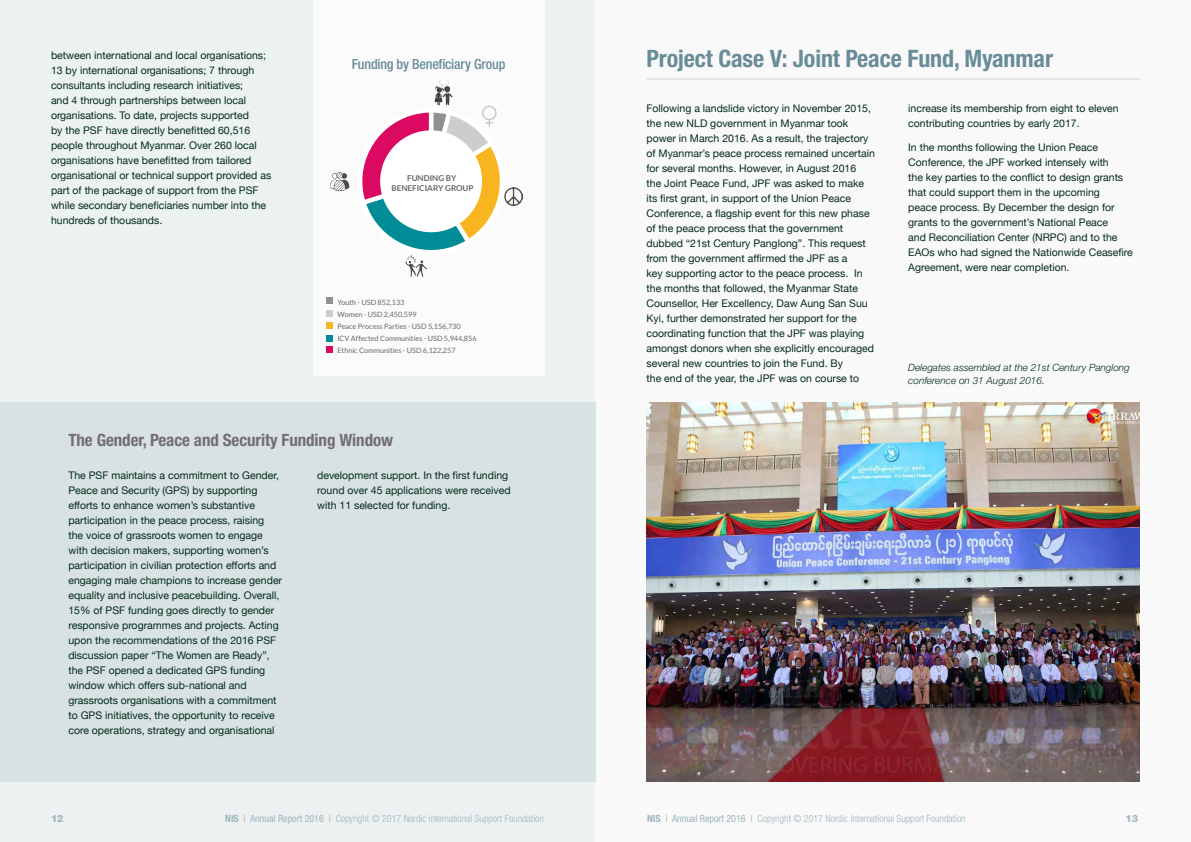
<style>
.page{position:relative;width:1191px;height:842px;background:#fff}
.page>*{position:absolute;margin:0;border:0;box-sizing:border-box;transform-origin:0 0}
.Heading_1{font:700 condensed 24px "Helvetica Neue";letter-spacing:-.005em;color:#688c98}
.Sidebar_heading{font:700 condensed 17px "Helvetica Neue";letter-spacing:-.005em;color:#746e72}
.chart_title{font:500 condensed 14px "Helvetica Neue";letter-spacing:-.015em;color:#688c98}
.Body_Text{font:10.5px/15px "Helvetica Neue";color:#032b17}
.photo_caption{font:10.5px/15px "Helvetica Neue";color:#032b17}
.t1{font:300 condensed 10px "Helvetica Neue";color:#9eb7be}
.photo_caption-2{font:italic 300 10px/13px "Helvetica Neue";color:#032b17}
.t2{font:800 10px "Helvetica Neue";color:#9eb7be}
.t3{font:700 8.1px/9.7px "Lato";color:#676767;text-align:center}
.t4{font:7.3px/12.1px "Lato";color:#676767}
.s1{font-weight:700}
.s2{font-weight:400;color:#b9b298}
.s3{font-weight:400}
</style>
<div class="page">
<div style="left:0;top:0;width:595px;height:842px;background:#ecf1f2"></div>
<div style="left:595px;top:0;width:596px;height:842px;background:#f9f9f9"></div>
<div style="left:0;top:403px;width:595px;height:379px;background:#d8e2e5"></div>
<hr style="left:646px;top:79px;width:494px;height:1px;background:#d1d2d4">
<div style="left:313px;top:0;width:231px;height:375px;background:#fbfbfc"></div>
<img style="left:405px;top:262px;width:22px;height:14px">
<img style="left:512px;top:187px;width:10px;height:18px">
<img style="left:329px;top:172px;width:21px;height:20px">
<img style="left:434px;top:80px;width:18px;height:25px">
<svg style="left:362px;top:106px;width:150px;height:156px"></svg>
<div style="left:326px;top:297px;width:7px;height:7px;background:#909090"></div>
<div style="left:326px;top:310px;width:7px;height:6px;background:#cdcdcd"></div>
<div style="left:326px;top:322px;width:7px;height:7px;background:#f8b520"></div>
<div style="left:326px;top:335px;width:7px;height:6px;background:#008c97"></div>
<div style="left:326px;top:346px;width:7px;height:7px;background:#db0962"></div>
<img style="left:646px;top:403px;width:494px;height:379px">
<p class="Body_Text" style="left:51px;top:47px;width:222px">between international and local organisations; 13 by international organisations; 7 through consultants including research initiatives;<br>and 4 through partnerships between local organisations. To date, projects supported<br>by the PSF have directly benefitted 60,516 people throughout Myanmar. Over 260 local organisations have benefitted from tailored organisational or technical support provided as part of the package of support from the PSF while secondary beneficiaries number into the hundreds of thousands.</p>
<p class="Heading_1" style="left:646px;top:44px;width:408px">Project Case V: Joint Peace Fund, Myanmar</p>
<p class="chart_title" style="left:352px;top:56px;width:155px">Funding by Beneficiary Group</p>
<p class="Body_Text" style="left:646px;top:101px;width:230px">Following a landslide victory in November 2015, the new NLD government in Myanmar took power in March 2016. As a result, the trajectory of Myanmar’s peace process remained uncertain for several months. However, in August 2016<br>the Joint Peace Fund, JPF was asked to make its first grant, in support of the Union Peace Conference, a flagship event for this new phase of the peace process that the government dubbed “21st Century Panglong”. This request from the government affirmed the JPF as a<br>key supporting actor to the peace process. In the months that followed, the Myanmar State Counsellor, Her Excellency, Daw Aung San Suu Kyi, further demonstrated her support for the coordinating function that the JPF was playing amongst donors when she explicitly encouraged several new countries to join the Fund. By<br>the end of the year, the JPF was on course to</p>
<p class="Body_Text" style="left:908px;top:101px;width:212px">increase its membership from eight to eleven contributing countries by early 2017.</p>
<p class="Body_Text" style="left:908px;top:140px;width:226px">In the months following the Union Peace Conference, the JPF worked intensely with<br>the key parties to the conflict to design grants that could support them in the upcoming<br>peace process. By December the design for grants to the government’s National Peace<br>and Reconciliation Center (NRPC) and to the EAOs who had signed the Nationwide Ceasefire Agreement, were near completion.</p>
<p class="t3" style="left:391px;top:173px;width:83px">FUNDING BY<br>BENEFICIARY GROUP</p>
<p class="t4" style="left:337px;top:296px;width:141px">Youth - USD 852,133<br>Women - USD 2,450,599<br>Peace Process Parties - USD 5,156,730<br>ICV Affected Communities - USD 5,944,856<br>Ethnic Communities - USD 6,122,257</p>
<p class="photo_caption-2" style="left:908px;top:360px;width:223px">Delegates assembled at the 21st Century Panglong conference on 31 August 2016.</p>
<p class="Sidebar_heading" style="left:68px;top:430px;width:326px">The Gender, Peace and Security Funding Window</p>
<p class="Body_Text" style="left:68px;top:468px;width:215px">The PSF maintains a commitment to Gender, Peace and Security (GPS) by supporting efforts to enhance women’s substantive participation in the peace process, raising<br>the voice of grassroots women to engage with decision makers, supporting women’s participation in civilian protection efforts and engaging male champions to increase gender equality and inclusive peacebuilding. Overall, 15% of PSF funding goes directly to gender responsive programmes and projects. Acting upon the recommendations of the 2016 PSF discussion paper “The Women are Ready”, the PSF opened a dedicated GPS funding window which offers sub-national and grassroots organisations with a commitment to GPS initiatives, the opportunity to receive core operations, strategy and organisational</p>
<p class="photo_caption" style="left:317px;top:467px;width:195px">development support. In the first funding round over 45 applications were received with 11 selected for funding.</p>
<p class="t2" style="left:51px;top:812px;width:14px">12</p>
<p class="t1" style="left:225px;top:813px;width:320px"><span class="s1">NIS</span> <span class="s2">|</span> <span class="s3">Annual Report 2016</span> <span class="s2">|</span> Copyright © 2017 Nordic International Support Foundation</p>
<p class="t1" style="left:647px;top:813px;width:320px"><span class="s1">NIS</span> <span class="s2">|</span> <span class="s3">Annual Report 2016</span> <span class="s2">|</span> Copyright © 2017 Nordic International Support Foundation</p>
<p class="t2" style="left:1125px;top:812px;width:14px">13</p>
</div>
